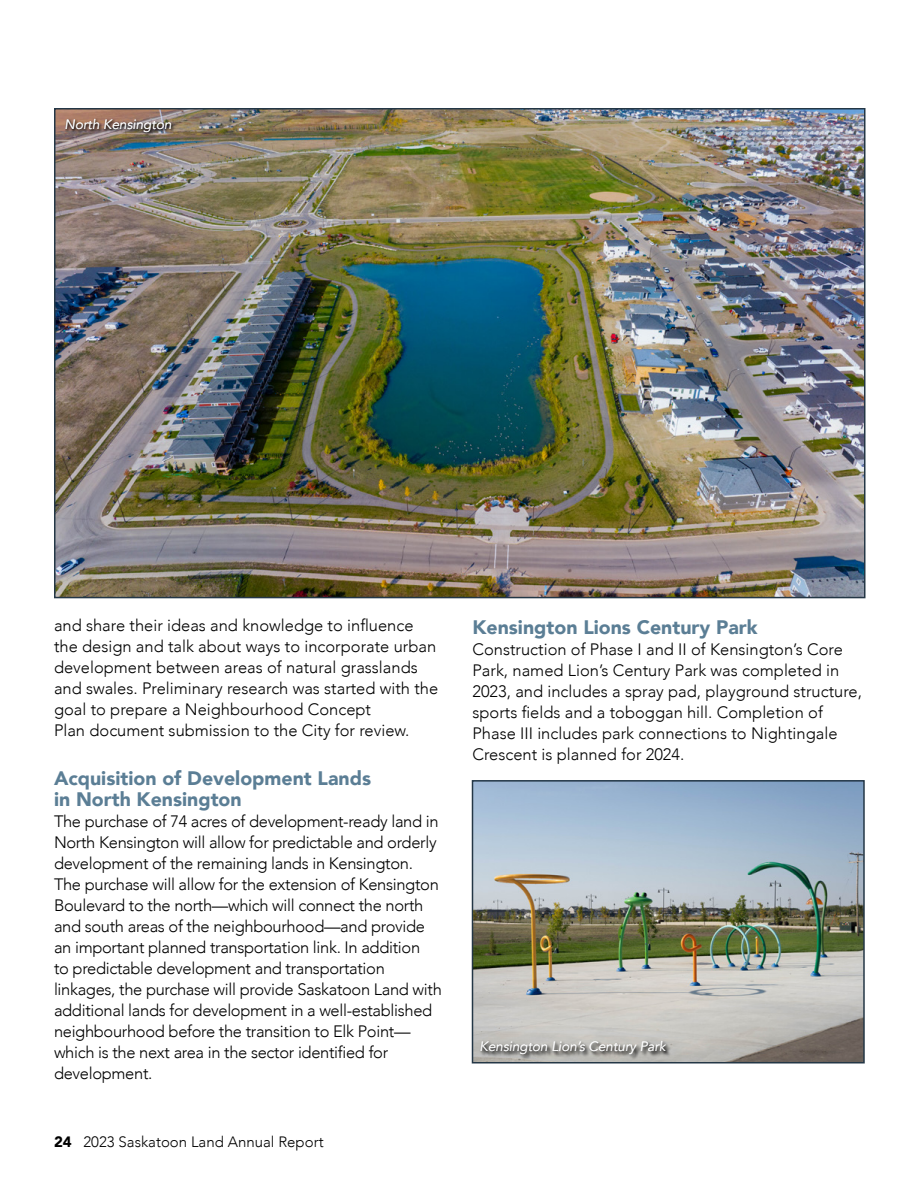
<style>
.page{position:relative;width:918px;height:1188px;background:#fff}
.page>*{position:absolute;margin:0;border:0;box-sizing:border-box;transform-origin:0 0}
.t1{font:900 19.5px/21px "Avenir";color:#5b7e95}
.t2{font:300 16.5px/21px "Avenir";letter-spacing:-.02em;color:#000}
.t3{font:300 16.5px/21px "Avenir";color:#000}
.t4{font:300 15px "Avenir";color:#000}
.t5{font:italic 13.5px "Avenir";color:#fff}
.s1{font-weight:900}
</style>
<div class="page">
<img style="left:57px;top:111px;width:806px;height:484px">
<img style="left:475px;top:783px;width:387px;height:278px">
<div style="left:472px;top:780px;width:393px;height:284px;border:2px solid #243746"></div>
<div style="left:481px;top:1042px;width:190px;height:18px;background:#000;opacity:.75"></div>
<div style="left:479px;top:1040px;width:191px;height:18px;background:#000;opacity:.75"></div>
<div style="left:65px;top:118px;width:111px;height:18px;background:#000;opacity:.75"></div>
<p class="t5" style="left:65px;top:117px;width:108px">North Kensington</p>
<p class="t3" style="left:54px;top:615px;width:386px">and share their ideas and knowledge to influence the design and talk about ways to incorporate urban development between areas of natural grasslands and swales. Preliminary research was started with the goal to prepare a Neighbourhood Concept<br>Plan document submission to the City for review.</p>
<p class="t1" style="left:54px;top:767px;width:319px">Acquisition of Development Lands in North Kensington</p>
<p class="t2" style="left:54px;top:811px;width:389px">The purchase of 74 acres of development-ready land in North Kensington will allow for predictable and orderly development of the remaining lands in Kensington.<br>The purchase will allow for the extension of Kensington Boulevard to the north—which will connect the north and south areas of the neighbourhood—and provide an important planned transportation link. In addition<br>to predictable development and transportation linkages, the purchase will provide Saskatoon Land with additional lands for development in a well-established neighbourhood before the transition to Elk Point— which is the next area in the sector identified for development.</p>
<p class="t4" style="left:54px;top:1133px;width:271px"><span class="s1">24</span> 2023 Saskatoon Land Annual Report</p>
<p class="t1" style="left:472px;top:616px;width:287px">Kensington Lions Century Park</p>
<p class="t3" style="left:472px;top:639px;width:391px">Construction of Phase I and II of Kensington’s Core Park, named Lion’s Century Park was completed in 2023, and includes a spray pad, playground structure, sports fields and a toboggan hill. Completion of Phase III includes park connections to Nightingale Crescent is planned for 2024.</p>
<p class="t5" style="left:480px;top:1039px;width:188px">Kensington Lion’s Century Park</p>
</div>
